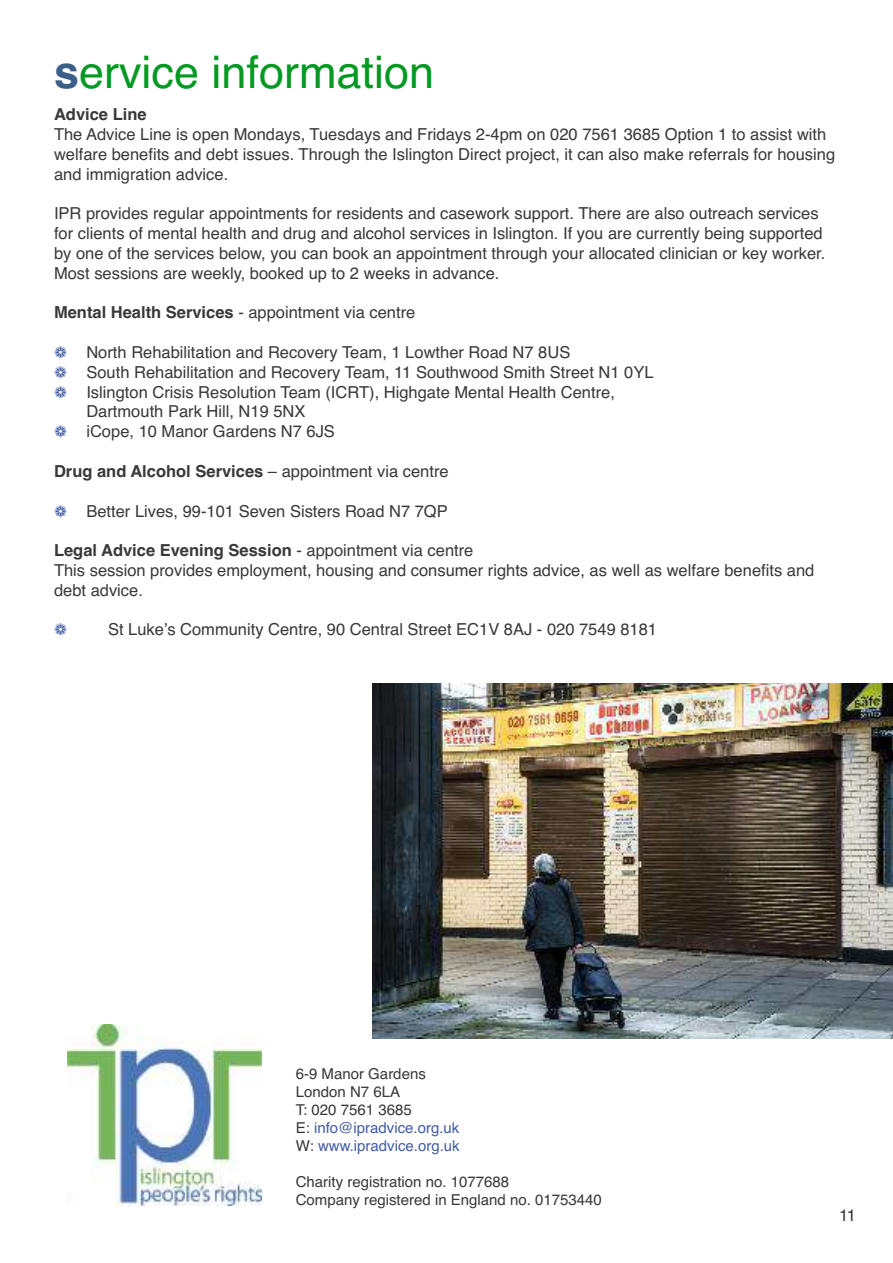
<style>
.page{position:relative;width:893px;height:1263px;background:#fff}
.page>*{position:absolute;margin:0;border:0;box-sizing:border-box;transform-origin:0 0}
.t1{font:45px "Helvetica";color:#059923}
.t2{font:16.5px/19.8px "Helvetica";color:#39383a}
.t3{font:700 16.5px "Helvetica";color:#39383a}
.t4{font:15px/18px "Helvetica";color:#39383a}
.s1{font-weight:700;color:#3b5f88}
.s2{font-weight:700}
.s3{font-family:"Arial"}
.s4{font-weight:400}
.s5{color:#415ca4}
</style>
<div class="page">
<img style="left:373px;top:683px;width:520px;height:355px">
<img style="left:68px;top:1024px;width:194px;height:181px">
<h1 class="t1" style="left:54px;top:46px;width:382px"><span class="s1">s</span>ervice information</h1>
<p class="t3" style="left:54px;top:105px;width:94px">Advice Line</p>
<p class="t2" style="left:54px;top:125px;width:783px">The Advice Line is open Mondays, Tuesdays and Fridays 2-4pm on 020 7561 3685 Option 1 to assist with welfare benefits and debt issues. Through the Islington Direct project, it can also make referrals for housing and immigration advice.</p>
<p class="t2" style="left:54px;top:204px;width:773px">IPR provides regular appointments for residents and casework support. There are also outreach services for clients of mental health and drug and alcohol services in Islington. If you are currently being supported by one of the services below, you can book an appointment through your allocated clinician or key worker.<br>Most sessions are weekly, booked up to 2 weeks in advance.</p>
<p class="t2" style="left:54px;top:303px;width:363px"><span class="s2">Mental Health Services</span> - appointment via centre</p>
<p class="t2" style="left:86px;top:343px;width:569px">North Rehabilitation and Recovery Team, 1 Lowther Road N7 8US<br>South Rehabilitation and Recovery Team, 11 Southwood Smith Street N1 0YL Islington Crisis Resolution Team (ICRT), Highgate Mental Health Centre, Dartmouth Park Hill, N19 5NX<br><span class="s3">iC</span>ope, 10 Manor Gardens N7 6JS</p>
<p class="t3" style="left:54px;top:461px;width:396px">Drug and Alcohol Services <span class="s4">– appointment via centre</span></p>
<p class="t2" style="left:86px;top:501px;width:363px">Better Lives, 99-101 Seven Sisters Road N7 7QP</p>
<p class="t2" style="left:54px;top:540px;width:762px"><span class="s2">Legal Advice Evening Session</span> - appointment via centre<br>This session provides employment, housing and consumer rights advice, as well as welfare benefits and debt advice.</p>
<p class="t2" style="left:108px;top:620px;width:551px">St Luke’s Community Centre, 90 Central Street EC1V 8AJ - 020 7549 8181</p>
<p class="t4" style="left:296px;top:1065px;width:165px">6-9 Manor Gardens<br>London N7 6LA<br>T: 020 7561 3685<br>E: <span class="s5">info@ipradvice.org.uk<br></span>W: <span class="s5">www.ipradvice.org.uk</span></p>
<p class="t4" style="left:296px;top:1173px;width:308px">Charity registration no. 1077688<br>Company registered in England no. 01753440</p>
<p class="t2" style="left:839px;top:1206px;width:19px">11</p>
</div>
